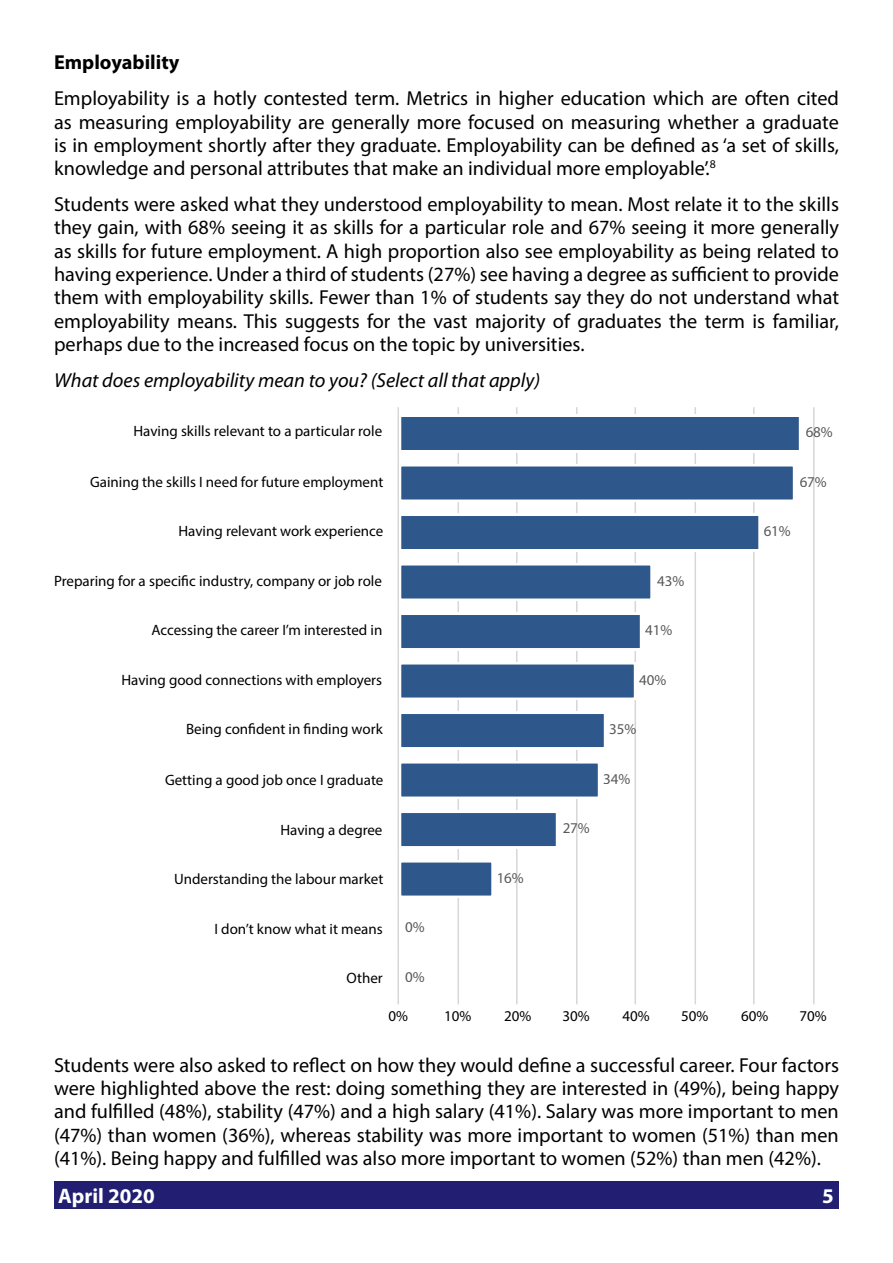
<style>
.page{position:relative;width:893px;height:1263px;background:#fff}
.page>*{position:absolute;margin:0;border:0;box-sizing:border-box;transform-origin:0 0}
.t1{font:700 21px "Myriad Pro";color:#fff}
.t2{font:20.25px/23.2px "Myriad Pro";color:#000;text-align:justify}
.t3{font:italic 20.25px "Myriad Pro";color:#000}
.t4{font:700 20.25px "Myriad Pro";color:#000}
.t5{font:15px "Myriad Pro";color:#000}
.t6{font:15px "Myriad Pro";color:#595959}
</style>
<div class="page">
<div style="left:54px;top:1182px;width:785px;height:27px;background:#221f72"></div>
<hr style="left:398px;top:407px;width:1px;height:597px;background:#d7d6d8">
<hr style="left:458px;top:407px;width:1px;height:597px;background:#d7d6d8">
<hr style="left:516px;top:407px;width:2px;height:597px;background:#d7d6d8">
<hr style="left:576px;top:407px;width:2px;height:597px;background:#d7d6d8">
<hr style="left:634px;top:407px;width:2px;height:597px;background:#d7d6d8">
<hr style="left:694px;top:407px;width:2px;height:597px;background:#d7d6d8">
<hr style="left:753px;top:407px;width:1px;height:597px;background:#d7d6d8">
<hr style="left:813px;top:407px;width:1px;height:597px;background:#d7d6d8">
<svg style="left:401px;top:415px;width:398px;height:37px;background:#446997"></svg>
<svg style="left:401px;top:464px;width:392px;height:38px;background:#496d9a"></svg>
<svg style="left:401px;top:514px;width:358px;height:37px;background:#456997"></svg>
<svg style="left:401px;top:563px;width:250px;height:38px;background:#496d9a"></svg>
<svg style="left:401px;top:613px;width:239px;height:37px;background:#446997"></svg>
<svg style="left:401px;top:662px;width:235px;height:38px;background:#4b6e9b"></svg>
<svg style="left:401px;top:712px;width:203px;height:37px;background:#456997"></svg>
<svg style="left:401px;top:761px;width:197px;height:38px;background:#496d9a"></svg>
<svg style="left:401px;top:811px;width:155px;height:37px;background:#456997"></svg>
<svg style="left:401px;top:860px;width:91px;height:38px;background:#4b6e9b"></svg>
<p class="t4" style="left:54px;top:51px;width:127px">Employability</p>
<p class="t2" style="left:54px;top:87px;width:787px">Employability is a hotly contested term. Metrics in higher education which are often cited as measuring employability are generally more focused on measuring whether a graduate is in employment shortly after they graduate. Employability can be defined as ‘a set of skills, knowledge and personal attributes that make an individual more employable’.<sup>8</sup></p>
<p class="t2" style="left:54px;top:192px;width:787px">Students were asked what they understood employability to mean. Most relate it to the skills they gain, with 68% seeing it as skills for a particular role and 67% seeing it more generally as skills for future employment. A high proportion also see employability as being related to having experience. Under a third of students (27%) see having a degree as sufficient to provide them with employability skills. Fewer than 1% of students say they do not understand what employability means. This suggests for the vast majority of graduates the term is familiar, perhaps due to the increased focus on the topic by universities.</p>
<p class="t3" style="left:54px;top:368px;width:488px">What does employability mean to you? (Select all that apply)</p>
<p class="t5" style="left:134px;top:421px;width:250px">Having skills relevant to a particular role</p>
<p class="t5" style="left:90px;top:472px;width:295px">Gaining the skills I need for future employment</p>
<p class="t5" style="left:178px;top:522px;width:206px">Having relevant work experience</p>
<p class="t5" style="left:54px;top:571px;width:330px">Preparing for a specific industry, company or job role</p>
<p class="t5" style="left:152px;top:621px;width:232px">Accessing the career I’m interested in</p>
<p class="t5" style="left:122px;top:670px;width:262px">Having good connections with employers</p>
<p class="t5" style="left:186px;top:720px;width:198px">Being confident in finding work</p>
<p class="t5" style="left:165px;top:771px;width:220px">Getting a good job once I graduate</p>
<p class="t5" style="left:280px;top:820px;width:103px">Having a degree</p>
<p class="t5" style="left:174px;top:870px;width:211px">Understanding the labour market</p>
<p class="t5" style="left:214px;top:919px;width:170px">I don’t know what it means</p>
<p class="t5" style="left:346px;top:969px;width:38px">Other</p>
<p class="t5" style="left:388px;top:1006px;width:21px">0%</p>
<p class="t5" style="left:444px;top:1006px;width:29px">10%</p>
<p class="t5" style="left:504px;top:1006px;width:29px">20%</p>
<p class="t5" style="left:562px;top:1006px;width:29px">30%</p>
<p class="t5" style="left:622px;top:1006px;width:29px">40%</p>
<p class="t5" style="left:681px;top:1006px;width:29px">50%</p>
<p class="t5" style="left:741px;top:1006px;width:29px">60%</p>
<p class="t5" style="left:800px;top:1006px;width:29px">70%</p>
<p class="t6" style="left:806px;top:423px;width:29px">68%</p>
<p class="t6" style="left:800px;top:472px;width:29px">67%</p>
<p class="t6" style="left:764px;top:522px;width:29px">61%</p>
<p class="t6" style="left:657px;top:571px;width:29px">43%</p>
<p class="t6" style="left:645px;top:621px;width:29px">41%</p>
<p class="t6" style="left:639px;top:670px;width:29px">40%</p>
<p class="t6" style="left:609px;top:720px;width:29px">35%</p>
<p class="t6" style="left:603px;top:769px;width:29px">34%</p>
<p class="t6" style="left:562px;top:819px;width:29px">27%</p>
<p class="t6" style="left:496px;top:868px;width:29px">16%</p>
<p class="t6" style="left:405px;top:918px;width:21px">0%</p>
<p class="t6" style="left:405px;top:967px;width:21px">0%</p>
<p class="t2" style="left:54px;top:1053px;width:786px">Students were also asked to reflect on how they would define a successful career. Four factors were highlighted above the rest: doing something they are interested in (49%), being happy and fulfilled (48%), stability (47%) and a high salary (41%). Salary was more important to men (47%) than women (36%), whereas stability was more important to women (51%) than men (41%). Being happy and fulfilled was also more important to women (52%) than men (42%).</p>
<p class="t1" style="left:58px;top:1184px;width:98px">April 2020</p>
<p class="t1" style="left:822px;top:1184px;width:13px">5</p>
</div>
